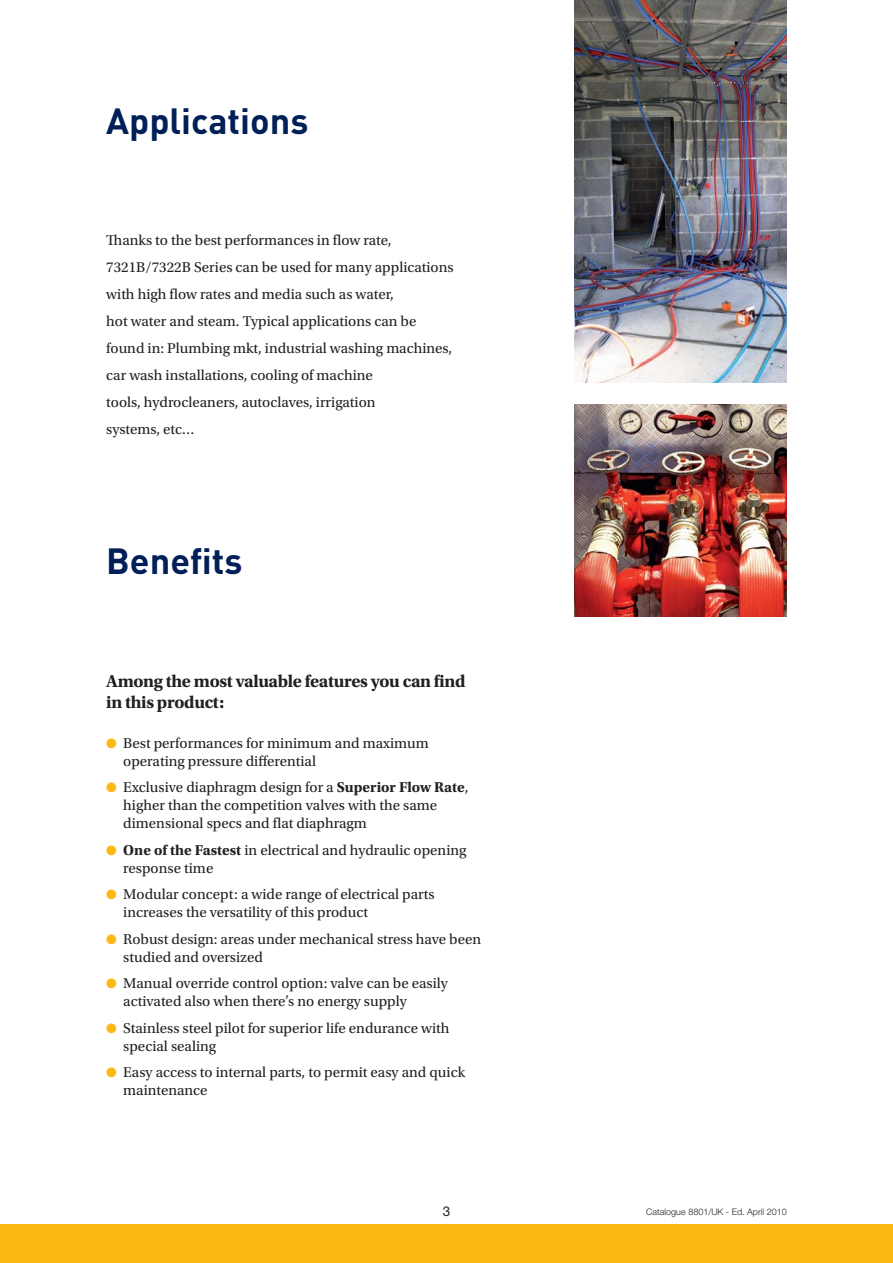
<style>
.page{position:relative;width:893px;height:1263px;background:#fff}
.page>*{position:absolute;margin:0;border:0;box-sizing:border-box;transform-origin:0 0}
.t1{font:700 36px "DINOT";color:#002057}
.t2{font:700 18px/21.6px "Utopia Std";letter-spacing:-.02em;color:#231f20}
.t3{font:15px/18px "Utopia Std";color:#231f20}
.t4{font:13.5px "Helvetica Neue LT Std";color:#231f20}
.t5{font:300 9px "Helvetica Neue LT Std";color:#231f20}
.s1{color:#fdb813}
.s2{font-weight:700}
</style>
<div class="page">
<div style="left:0;top:1225px;width:893px;height:38px;background:#fdb813"></div>
<img style="left:574px;top:0;width:213px;height:383px">
<img style="left:574px;top:404px;width:213px;height:213px">
<h1 class="t1" style="left:106px;top:108px;width:204px">Applications</h1>
<p class="t3" style="left:106px;top:228px;width:349px;line-height:27px">Thanks to the best performances in flow rate, 7321B/7322B Series can be used for many applications with high flow rates and media such as water,<br>hot water and steam. Typical applications can be found in: Plumbing mkt, industrial washing machines, car wash installations, cooling of machine<br>tools, hydrocleaners, autoclaves, irrigation<br>systems, etc…</p>
<h1 class="t1" style="left:106px;top:548px;width:138px">Benefits</h1>
<p class="t2" style="left:106px;top:672px;width:361px">Among the most valuable features you can find in this product:</p>
<p class="t3" style="left:123px;top:735px;width:307px;text-indent:-17px"><span class="s1">●</span> Best performances for minimum and maximum operating pressure differential</p>
<p class="t3" style="left:123px;top:780px;width:347px;text-indent:-17px"><span class="s1">●</span> Exclusive diaphragm design for a <span class="s2">Superior Flow Rate</span>, higher than the competition valves with the same dimensional specs and flat diaphragm</p>
<p class="t3" style="left:123px;top:842px;width:345px;text-indent:-17px"><span class="s1">●</span> <span class="s2">One of the Fastest</span> in electrical and hydraulic opening response time</p>
<p class="t3" style="left:123px;top:887px;width:313px;text-indent:-17px"><span class="s1">●</span> Modular concept: a wide range of electrical parts increases the versatility of this product</p>
<p class="t3" style="left:123px;top:931px;width:359px;text-indent:-17px"><span class="s1">●</span> Robust design: areas under mechanical stress have been studied and oversized</p>
<p class="t3" style="left:123px;top:976px;width:326px;text-indent:-17px"><span class="s1">●</span> Manual override control option: valve can be easily activated also when there’s no energy supply</p>
<p class="t3" style="left:123px;top:1020px;width:328px;text-indent:-17px"><span class="s1">●</span> Stainless steel pilot for superior life endurance with special sealing</p>
<p class="t3" style="left:123px;top:1065px;width:343px;text-indent:-17px"><span class="s1">●</span> Easy access to internal parts, to permit easy and quick maintenance</p>
<p class="t4" style="left:443px;top:1207px;width:9px">3</p>
<p class="t5" style="left:646px;top:1209px;width:142px">Catalogue 8801/UK - Ed. April 2010</p>
</div>
